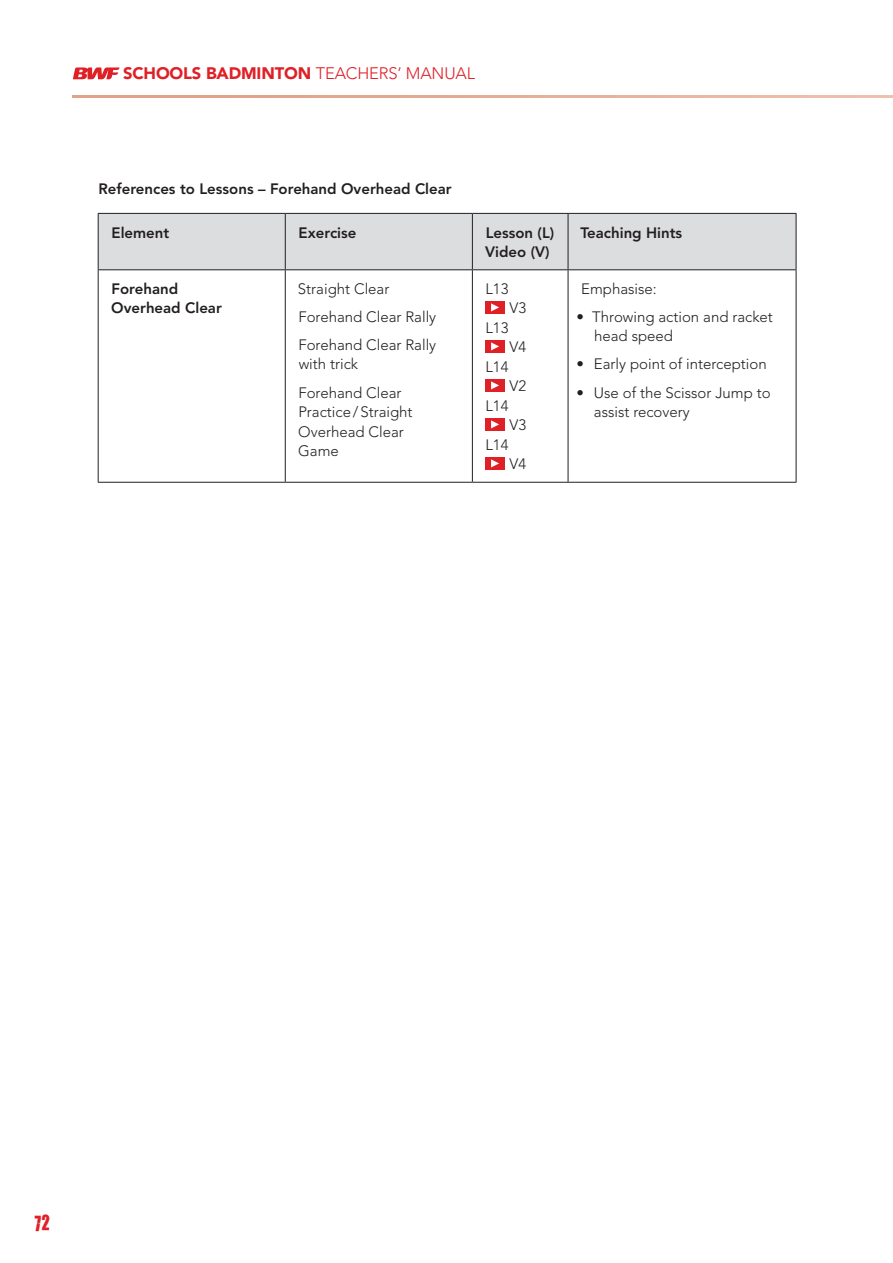
<style>
.page{position:relative;width:893px;height:1263px;background:#fff}
.page>*{position:absolute;margin:0;border:0;box-sizing:border-box;transform-origin:0 0}
.t1{font:18px "You Are Loved";color:#df2027}
.t2{font:900 16.5px "Avenir";letter-spacing:-.01em;color:#df2027}
.t3{font:300 15px/19.5px "Avenir";color:#231f20}
.t4{font:800 15px/19.5px "Avenir";color:#231f20}
.s1{font-weight:300}
</style>
<div class="page">
<div style="left:99px;top:214px;width:697px;height:55px;background:#dcdddf"></div>
<hr style="left:285px;top:214px;width:1px;height:55px;background:#231f20">
<hr style="left:472px;top:214px;width:1px;height:55px;background:#231f20">
<hr style="left:568px;top:214px;width:1px;height:55px;background:#231f20">
<hr style="left:98px;top:269px;width:187px;height:1px;background:#231f20">
<hr style="left:285px;top:269px;width:187px;height:1px;background:#231f20">
<hr style="left:472px;top:269px;width:96px;height:1px;background:#231f20">
<hr style="left:568px;top:269px;width:228px;height:1px;background:#231f20">
<hr style="left:285px;top:270px;width:1px;height:212px;background:#231f20">
<hr style="left:472px;top:270px;width:1px;height:212px;background:#231f20">
<hr style="left:568px;top:270px;width:1px;height:212px;background:#231f20">
<hr style="left:98px;top:270px;width:1px;height:212px;background:#231f20">
<hr style="left:796px;top:270px;width:1px;height:212px;background:#231f20">
<hr style="left:98px;top:482px;width:187px;height:1px;background:#231f20">
<hr style="left:285px;top:482px;width:187px;height:1px;background:#231f20">
<hr style="left:472px;top:482px;width:96px;height:1px;background:#231f20">
<hr style="left:568px;top:482px;width:228px;height:1px;background:#231f20">
<hr style="left:98px;top:213px;width:187px;height:1px;background:#231f20">
<hr style="left:98px;top:214px;width:1px;height:55px;background:#231f20">
<hr style="left:285px;top:213px;width:187px;height:1px;background:#231f20">
<hr style="left:472px;top:213px;width:96px;height:1px;background:#231f20">
<hr style="left:568px;top:213px;width:228px;height:1px;background:#231f20">
<hr style="left:796px;top:214px;width:1px;height:55px;background:#231f20">
<div style="left:485px;top:301px;width:20px;height:12px;background:#df2027"></div>
<svg style="left:491px;top:303px;width:8px;height:8px"></svg>
<div style="left:485px;top:340px;width:20px;height:12px;background:#df2027"></div>
<svg style="left:491px;top:342px;width:8px;height:8px"></svg>
<div style="left:485px;top:379px;width:20px;height:12px;background:#df2027"></div>
<svg style="left:491px;top:381px;width:8px;height:8px"></svg>
<div style="left:485px;top:418px;width:20px;height:12px;background:#df2027"></div>
<svg style="left:491px;top:420px;width:8px;height:8px"></svg>
<div style="left:485px;top:457px;width:20px;height:12px;background:#df2027"></div>
<svg style="left:491px;top:459px;width:8px;height:8px"></svg>
<svg style="left:72px;top:96px;width:821px;height:2px;background:#e5ad97"></svg>
<svg style="left:73px;top:67px;width:47px;height:12px"></svg>
<p class="t2" style="left:123px;top:63px;width:353px">SCHOOLS BADMINTON <span class="s1">TEACHERS’ MANUAL</span></p>
<p class="t4" style="left:98px;top:179px;width:355px">References to Lessons – Forehand Overhead Clear</p>
<p class="t4" style="left:112px;top:223px;width:59px">Element</p>
<p class="t4" style="left:299px;top:223px;width:59px">Exercise</p>
<p class="t4" style="left:485px;top:223px;width:71px">Lesson (L)<br>Video (V)</p>
<p class="t4" style="left:580px;top:223px;width:103px">Teaching Hints</p>
<p class="t4" style="left:111px;top:279px;width:112px">Forehand<br>Overhead Clear</p>
<p class="t3" style="left:298px;top:275px;width:140px;line-height:28px">Straight Clear<br>Forehand Clear Rally<br>Forehand Clear Rally</p>
<p class="t3" style="left:298px;top:350px;width:105px;line-height:28px">with trick<br>Forehand Clear</p>
<p class="t3" style="left:298px;top:402px;width:116px">Practice/Straight<br>Overhead Clear<br>Game</p>
<p class="t3" style="left:581px;top:279px;width:77px">Emphasise:</p>
<p class="t3" style="left:594px;top:307px;width:180px;text-indent:-18px">• Throwing action and racket head speed</p>
<p class="t3" style="left:577px;top:355px;width:192px">• Early point of interception</p>
<p class="t3" style="left:594px;top:383px;width:178px;text-indent:-17px">• Use of the Scissor Jump to assist recovery</p>
<p class="t3" style="left:485px;top:279px;width:25px">L13</p>
<p class="t3" style="left:509px;top:298px;width:18px">V3</p>
<p class="t3" style="left:485px;top:318px;width:25px">L13</p>
<p class="t3" style="left:509px;top:337px;width:18px">V4</p>
<p class="t3" style="left:485px;top:357px;width:25px">L14</p>
<p class="t3" style="left:509px;top:376px;width:18px">V2</p>
<p class="t3" style="left:485px;top:396px;width:25px">L14</p>
<p class="t3" style="left:509px;top:415px;width:18px">V3</p>
<p class="t3" style="left:485px;top:435px;width:25px">L14</p>
<p class="t3" style="left:509px;top:454px;width:18px">V4</p>
<p class="t1" style="left:34px;top:1210px;width:17px">72</p>
</div>
